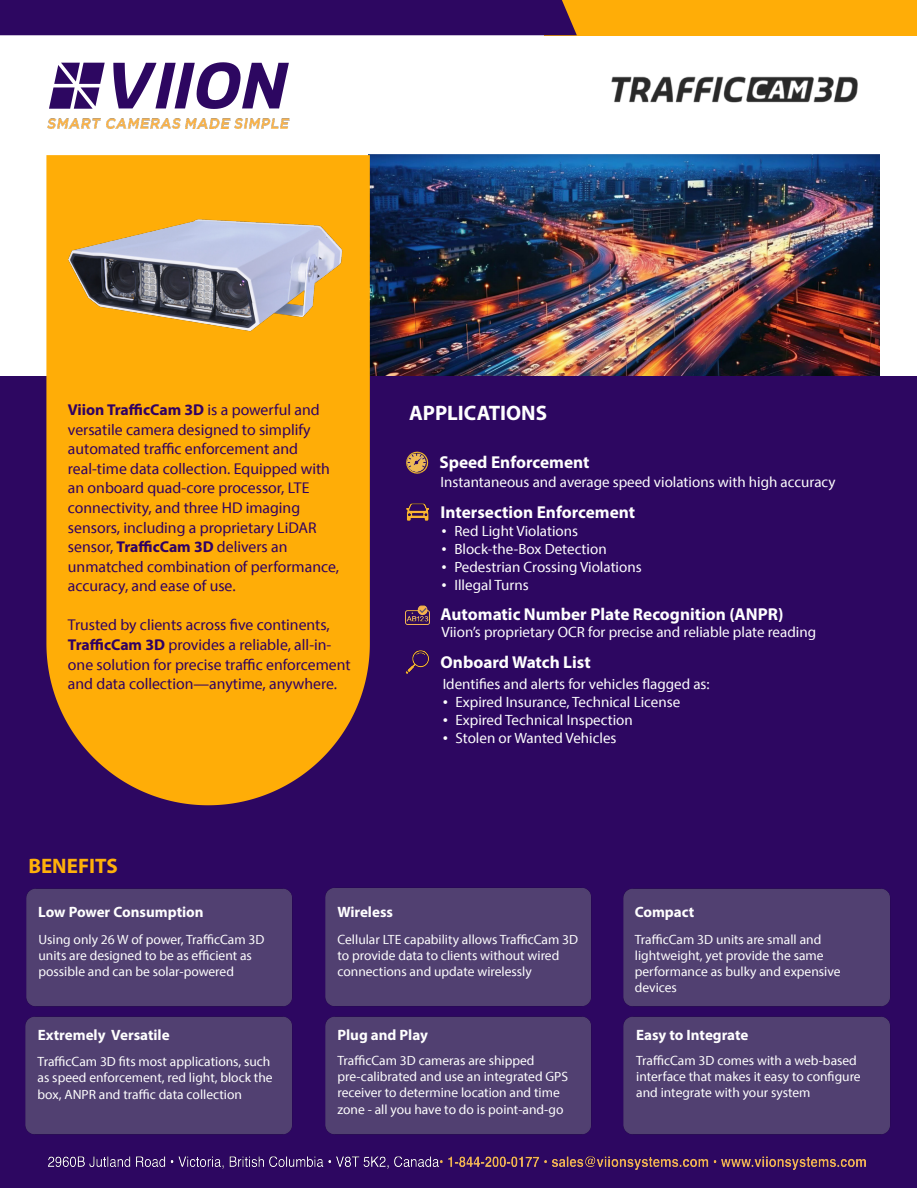
<style>
.page{position:relative;width:917px;height:1188px;background:#fff}
.page>*{position:absolute;margin:0;border:0;box-sizing:border-box;transform-origin:0 0}
.t1{font:700 21px "Myriad Pro";color:#fefefe}
.t2{font:700 21px "Myriad Pro";color:#ffb00a}
.t3{font:700 17.25px "Myriad Pro";color:#fefefe}
.t4{font:15.75px/19.6px "Myriad Pro";color:#300062}
.t5{font:15px "Myriad Pro";color:#fefefe}
.t6{font:700 15px "Myriad Pro";color:#fefefe}
.t7{font:13.5px/16.2px "Myriad Pro";color:#fefefe}
.s1{font-weight:700}
.s2{font-family:"Times New Roman"}
</style>
<div class="page">
<img style="left:369px;top:155px;width:509px;height:221px">
<div style="left:0;top:376px;width:916px;height:811px;background:#2d0761"></div>
<svg style="left:46px;top:155px;width:323px;height:650px;background:#f1a20d"></svg>
<svg style="left:406px;top:451px;width:22px;height:22px"></svg>
<img style="left:408px;top:453px;width:18px;height:18px">
<img style="left:405px;top:605px;width:24px;height:19px">
<img style="left:49px;top:1158px;width:389px;height:10px">
<img style="left:440px;top:1158px;width:424px;height:10px">
<img style="left:48px;top:118px;width:52px;height:10px">
<img style="left:106px;top:118px;width:74px;height:10px">
<img style="left:185px;top:118px;width:45px;height:10px">
<img style="left:234px;top:118px;width:55px;height:10px">
<svg style="left:49px;top:63px;width:56px;height:46px"></svg>
<svg style="left:113px;top:62px;width:176px;height:47px"></svg>
<div style="left:543px;top:0;width:373px;height:35px;background:#ffad07"></div>
<div style="left:0;top:0;width:576px;height:35px;background:#2d0761"></div>
<img style="left:26px;top:888px;width:864px;height:104px">
<img style="left:25px;top:992px;width:865px;height:166px">
<img style="left:406px;top:503px;width:24px;height:18px">
<img style="left:611px;top:76px;width:247px;height:27px">
<img style="left:405px;top:650px;width:25px;height:24px">
<img style="left:57px;top:207px;width:295px;height:135px">
<p class="t4" style="left:68px;top:400px;width:272px"><span class="s1">Viion TrafficCam 3D</span> is a powerful and versatile camera designed to simplify automated traffic enforcement and real-time data collection. Equipped with an onboard quad-core processor, LTE connectivity, and three HD imaging sensors, including a proprietary LiDAR sensor, <span class="s1">TrafficCam 3D</span> delivers an unmatched combination of performance, accuracy, and ease of use.</p>
<p class="t4" style="left:68px;top:615px;width:284px">Trusted by clients across five continents, <span class="s1">TrafficCam 3D</span> provides a reliable, all-in&shy;one solution for precise traffic enforcement and data collection—anytime, anywhere.</p>
<h1 class="t1" style="left:409px;top:399px;width:140px">APPLICATIONS</h1>
<p class="t3" style="left:439px;top:450px;width:152px">Speed Enforcement</p>
<p class="t5" style="left:440px;top:472px;width:396px">Instantaneous and average speed violations with high accuracy</p>
<p class="t5" style="left:441px;top:521px;width:138px"><span class="s2">•</span> Red Light Violations</p>
<p class="t5" style="left:441px;top:539px;width:166px"><span class="s2">•</span> Block-the-Box Detection</p>
<p class="t5" style="left:441px;top:557px;width:201px"><span class="s2">•</span> Pedestrian Crossing Violations</p>
<p class="t5" style="left:441px;top:575px;width:89px"><span class="s2">•</span> Illegal Turns</p>
<p class="t5" style="left:441px;top:623px;width:376px">Viion’s proprietary OCR for precise and reliable plate reading</p>
<p class="t5" style="left:442px;top:674px;width:268px">Identifies and alerts for vehicles flagged as:</p>
<p class="t5" style="left:442px;top:692px;width:239px"><span class="s2">•</span> Expired Insurance, Technical License</p>
<p class="t5" style="left:442px;top:710px;width:191px"><span class="s2">•</span> Expired Technical Inspection</p>
<p class="t5" style="left:442px;top:728px;width:175px"><span class="s2">•</span> Stolen or Wanted Vehicles</p>
<p class="t3" style="left:440px;top:500px;width:196px">Intersection Enforcement</p>
<p class="t3" style="left:440px;top:602px;width:344px">Automatic Number Plate Recognition (ANPR)</p>
<p class="t3" style="left:440px;top:651px;width:152px">Onboard Watch List</p>
<h1 class="t2" style="left:28px;top:851px;width:91px">BENEFITS</h1>
<p class="t6" style="left:38px;top:902px;width:167px">Low Power Consumption</p>
<p class="t7" style="left:38px;top:930px;width:227px">Using only 26 W of power, TrafficCam 3D units are designed to be as efficient as possible and can be solar-powered</p>
<p class="t6" style="left:38px;top:1024px;width:133px">Extremely Versatile</p>
<p class="t7" style="left:38px;top:1053px;width:236px">TrafficCam 3D fits most applications, such as speed enforcement, red light, block the box, ANPR and traffic data collection</p>
<p class="t6" style="left:337px;top:901px;width:57px">Wireless</p>
<p class="t7" style="left:337px;top:930px;width:242px">Cellular LTE capability allows TrafficCam 3D to provide data to clients without wired connections and update wirelessly</p>
<p class="t6" style="left:337px;top:1024px;width:92px">Plug and Play</p>
<p class="t7" style="left:337px;top:1051px;width:232px">TrafficCam 3D cameras are shipped pre-calibrated and use an integrated GPS receiver to determine location and time zone - all you have to do is point-and-go</p>
<p class="t6" style="left:634px;top:902px;width:61px">Compact</p>
<p class="t7" style="left:634px;top:930px;width:207px">TrafficCam 3D units are small and lightweight, yet provide the same performance as bulky and expensive devices</p>
<p class="t6" style="left:635px;top:1024px;width:114px">Easy to Integrate</p>
<p class="t7" style="left:636px;top:1051px;width:226px">TrafficCam 3D comes with a web-based interface that makes it easy to configure and integrate with your system</p>
</div>
